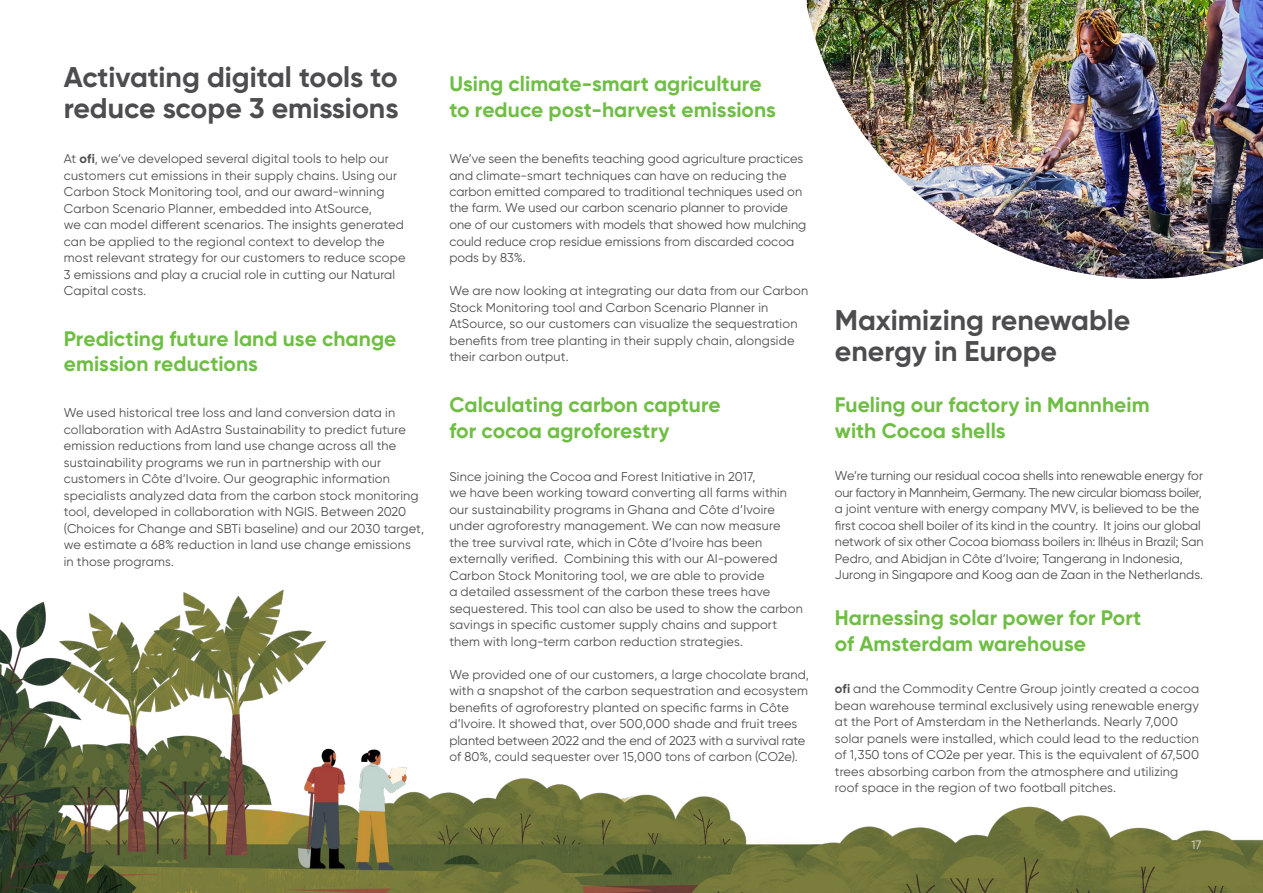
<style>
.page{position:relative;width:1263px;height:893px;background:#fff}
.page>*{position:absolute;margin:0;border:0;box-sizing:border-box;transform-origin:0 0}
.t1{font:700 28.5px/31.5px "Gilroy";color:#4d4d4f}
.t2{font:700 21px/25.5px "Gilroy";color:#6fbe44}
.t3{font:12.75px/16.5px "Gilroy";letter-spacing:.01em;color:#4d4d4f}
.t4{font:300 12px "Gilroy";color:#fff}
.s1{font-weight:700}
</style>
<div class="page">
<img style="left:0;top:589px;width:1263px;height:304px">
<img style="left:807px;top:0;width:456px;height:279px">
<h1 class="t1" style="left:64px;top:61px;width:336px">Activating digital tools to reduce scope 3 emissions</h1>
<p class="t3" style="left:64px;top:150px;width:343px">At <span class="s1">ofi</span>, we’ve developed several digital tools to help our customers cut emissions in their supply chains. Using our Carbon Stock Monitoring tool, and our award-winning Carbon Scenario Planner, embedded into AtSource,<br>we can model different scenarios. The insights generated can be applied to the regional context to develop the most relevant strategy for our customers to reduce scope 3 emissions and play a crucial role in cutting our Natural Capital costs.</p>
<h2 class="t2" style="left:64px;top:326px;width:334px">Predicting future land use change emission reductions</h2>
<p class="t3" style="left:64px;top:405px;width:362px">We used historical tree loss and land conversion data in collaboration with AdAstra Sustainability to predict future emission reductions from land use change across all the sustainability programs we run in partnership with our customers in Côte d’Ivoire. Our geographic information specialists analyzed data from the carbon stock monitoring tool, developed in collaboration with NGIS. Between 2020 (Choices for Change and SBTi baseline) and our 2030 target, we estimate a 68% reduction in land use change emissions in those programs.</p>
<h2 class="t2" style="left:449px;top:71px;width:328px">Using climate-smart agriculture to reduce post-harvest emissions</h2>
<p class="t3" style="left:449px;top:151px;width:356px">We’ve seen the benefits teaching good agriculture practices and climate-smart techniques can have on reducing the carbon emitted compared to traditional techniques used on the farm. We used our carbon scenario planner to provide</p>
<p class="t3" style="left:449px;top:216px;width:358px">one of our customers with models that showed how mulching could reduce crop residue emissions from discarded cocoa pods by 83%.</p>
<p class="t3" style="left:449px;top:282px;width:360px">We are now looking at integrating our data from our Carbon Stock Monitoring tool and Carbon Scenario Planner in AtSource, so our customers can visualize the sequestration benefits from tree planting in their supply chain, alongside their carbon output.</p>
<h2 class="t2" style="left:449px;top:392px;width:273px">Calculating carbon capture for cocoa agroforestry</h2>
<p class="t3" style="left:449px;top:468px;width:355px">Since joining the Cocoa and Forest Initiative in 2017,<br>we have been working toward converting all farms within our sustainability programs in Ghana and Côte d’Ivoire under agroforestry management. We can now measure the tree survival rate, which in Côte d’Ivoire has been externally verified. Combining this with our AI-powered Carbon Stock Monitoring tool, we are able to provide<br>a detailed assessment of the carbon these trees have sequestered. This tool can also be used to show the carbon savings in specific customer supply chains and support them with long-term carbon reduction strategies.</p>
<p class="t3" style="left:449px;top:666px;width:361px">We provided one of our customers, a large chocolate brand, with a snapshot of the carbon sequestration and ecosystem benefits of agroforestry planted on specific farms in Côte d’Ivoire. It showed that, over 500,000 shade and fruit trees planted between 2022 and the end of 2023 with a survival rate of 80%, could sequester over 15,000 tons of carbon (CO2e).</p>
<h1 class="t1" style="left:835px;top:304px;width:297px">Maximizing renewable energy in Europe</h1>
<h2 class="t2" style="left:835px;top:392px;width:316px">Fueling our factory in Mannheim with Cocoa shells</h2>
<p class="t3" style="left:835px;top:468px;width:370px">We’re turning our residual cocoa shells into renewable energy for our factory in Mannheim, Germany. The new circular biomass boiler, a joint venture with energy company MVV, is believed to be the first cocoa shell boiler of its kind in the country. It joins our global network of six other Cocoa biomass boilers in: llhéus in Brazil; San Pedro, and Abidjan in Côte d’Ivoire; Tangerang in Indonesia, Jurong in Singapore and Koog aan de Zaan in the Netherlands.</p>
<h2 class="t2" style="left:835px;top:605px;width:308px">Harnessing solar power for Port of Amsterdam warehouse</h2>
<p class="t3" style="left:835px;top:680px;width:366px"><span class="s1">ofi</span> and the Commodity Centre Group jointly created a cocoa bean warehouse terminal exclusively using renewable energy at the Port of Amsterdam in the Netherlands. Nearly 7,000 solar panels were installed, which could lead to the reduction of 1,350 tons of CO2e per year. This is the equivalent of 67,500 trees absorbing carbon from the atmosphere and utilizing roof space in the region of two football pitches.</p>
<p class="t4" style="left:1191px;top:838px;width:11px">17</p>
</div>
